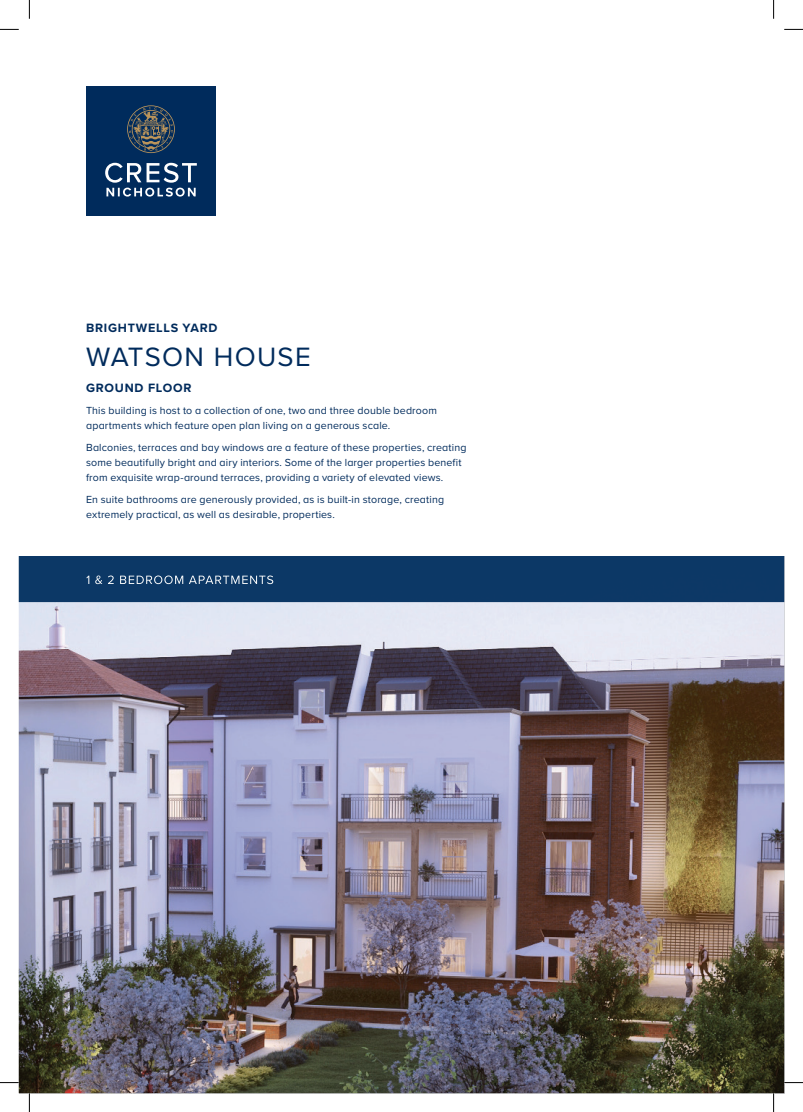
<style>
.page{position:relative;width:803px;height:1112px;background:#fff}
.page>*{position:absolute;margin:0;border:0;box-sizing:border-box;transform-origin:0 0}
.t1{font:27.5px "Proxima Nova";letter-spacing:.04em;color:#002b5c}
.t2{font:700 12.5px "Proxima Nova";letter-spacing:.06em;color:#002b5c}
.t3{font:10.62px/15px "Proxima Nova";letter-spacing:.015em;color:#002b5c}
</style>
<div class="page">
<img style="left:19px;top:602px;width:765px;height:490px">
<div style="left:19px;top:556px;width:765px;height:46px;background:#0c3866"></div>
<img style="left:86px;top:575px;width:187px;height:9px">
<div style="left:86px;top:86px;width:130px;height:130px;background:#002b5c"></div>
<svg style="left:105px;top:163px;width:92px;height:33px"></svg>
<svg style="left:127px;top:105px;width:48px;height:48px"></svg>
<svg style="left:0;top:29px;width:19px;height:1px"></svg>
<svg style="left:784px;top:29px;width:19px;height:1px"></svg>
<svg style="left:0;top:1081px;width:19px;height:2px"></svg>
<svg style="left:784px;top:1081px;width:19px;height:2px"></svg>
<svg style="left:29px;top:0;width:1px;height:19px"></svg>
<svg style="left:29px;top:1092px;width:1px;height:19px"></svg>
<svg style="left:773px;top:0;width:1px;height:19px"></svg>
<svg style="left:773px;top:1092px;width:1px;height:19px"></svg>
<p class="t2" style="left:86px;top:319px;width:133px">BRIGHTWELLS YARD</p>
<h1 class="t1" style="left:86px;top:336px;width:226px">WATSON HOUSE</h1>
<p class="t2" style="left:86px;top:378px;width:107px">GROUND FLOOR</p>
<p class="t3" style="left:86px;top:402px;width:352px">This building is host to a collection of one, two and three double bedroom apartments which feature open plan living on a generous scale.</p>
<p class="t3" style="left:86px;top:439px;width:382px">Balconies, terraces and bay windows are a feature of these properties, creating some beautifully bright and airy interiors. Some of the larger properties benefit from exquisite wrap-around terraces, providing a variety of elevated views.</p>
<p class="t3" style="left:86px;top:491px;width:360px">En suite bathrooms are generously provided, as is built-in storage, creating extremely practical, as well as desirable, properties.</p>
</div>
